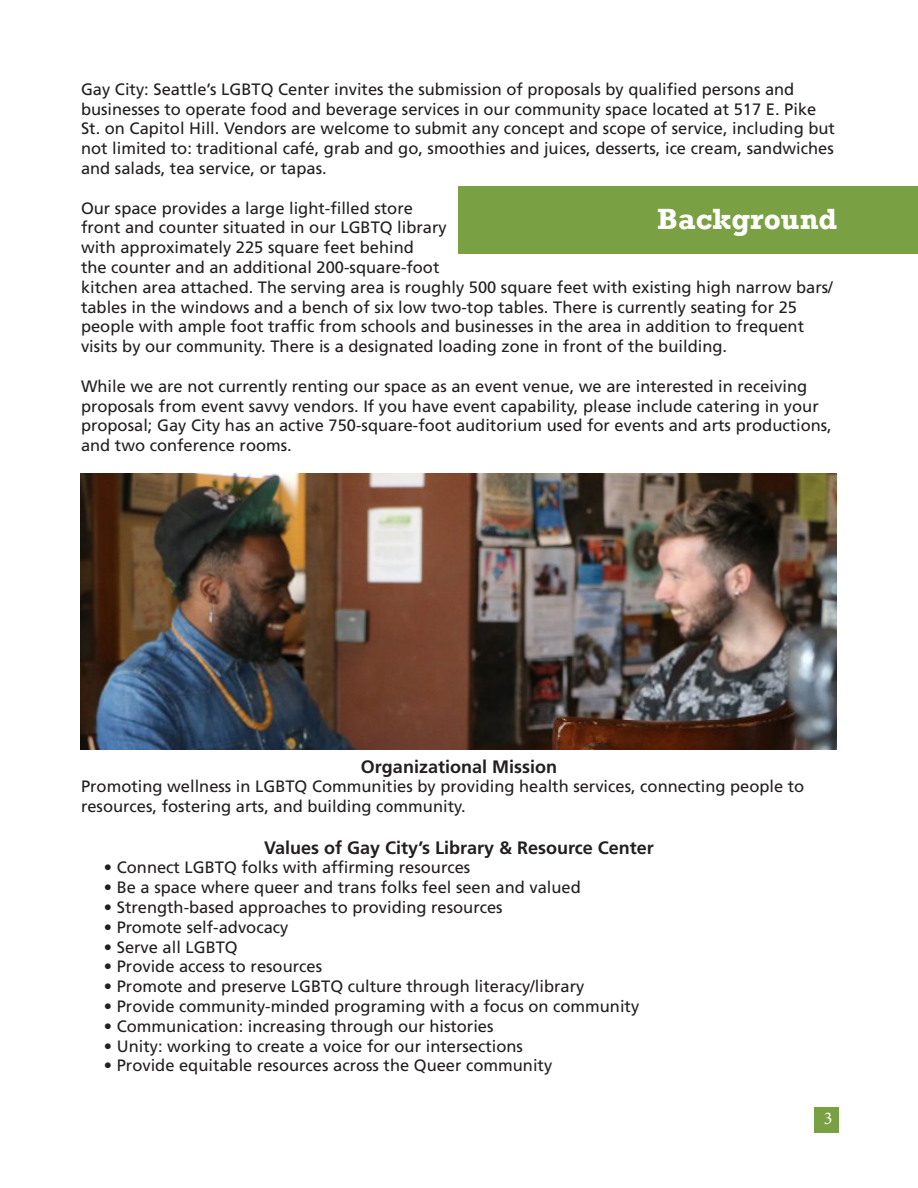
<style>
.page{position:relative;width:918px;height:1188px;background:#fff}
.page>*{position:absolute;margin:0;border:0;box-sizing:border-box;transform-origin:0 0}
.Paragraph_Style_1{font:700 30px "Rockwell";color:#fff}
.t1{font:700 18px "Frutiger LT Std";color:#231f20}
.t2{font:18px "Minion Pro";color:#fff}
.t3{font:16.5px/19.8px "Frutiger LT Std";color:#231f20}
</style>
<div class="page">
<div style="left:814px;top:1107px;width:24px;height:26px;background:#79a042"></div>
<div style="left:458px;top:186px;width:460px;height:68px;background:#79a042"></div>
<img style="left:81px;top:473px;width:756px;height:277px">
<p class="t3" style="left:81px;top:79px;width:755px">Gay City: Seattle’s LGBTQ Center invites the submission of proposals by qualified persons and businesses to operate food and beverage services in our community space located at 517 E. Pike St. on Capitol Hill. Vendors are welcome to submit any concept and scope of service, including but not limited to: traditional café, grab and go, smoothies and juices, desserts, ice cream, sandwiches and salads, tea service, or tapas.</p>
<p class="t3" style="left:81px;top:198px;width:753px">Our space provides a large light-filled store<br>front and counter situated in our LGBTQ library<br>with approximately 225 square feet behind<br>the counter and an additional 200-square-foot<br>kitchen area attached. The serving area is roughly 500 square feet with existing high narrow bars/ tables in the windows and a bench of six low two-top tables. There is currently seating for 25 people with ample foot traffic from schools and businesses in the area in addition to frequent visits by our community. There is a designated loading zone in front of the building.</p>
<p class="t3" style="left:81px;top:376px;width:752px">While we are not currently renting our space as an event venue, we are interested in receiving proposals from event savvy vendors. If you have event capability, please include catering in your proposal; Gay City has an active 750-square-foot auditorium used for events and arts productions, and two conference rooms.</p>
<p class="Paragraph_Style_1" style="left:657px;top:200px;width:181px">Background</p>
<p class="t1" style="left:361px;top:756px;width:198px">Organizational Mission</p>
<p class="t3" style="left:81px;top:777px;width:725px">Promoting wellness in LGBTQ Communities by providing health services, connecting people to resources, fostering arts, and building community.</p>
<p class="t1" style="left:264px;top:837px;width:391px">Values of Gay City’s Library &amp; Resource Center</p>
<p class="t3" style="left:104px;top:858px;width:368px">• Connect LGBTQ folks with affirming resources</p>
<p class="t3" style="left:104px;top:878px;width:478px">• Be a space where queer and trans folks feel seen and valued</p>
<p class="t3" style="left:104px;top:897px;width:400px">• Strength-based approaches to providing resources</p>
<p class="t3" style="left:104px;top:917px;width:186px">• Promote self-advocacy</p>
<p class="t3" style="left:104px;top:937px;width:135px">• Serve all LGBTQ</p>
<p class="t3" style="left:104px;top:957px;width:220px">• Provide access to resources</p>
<p class="t3" style="left:104px;top:977px;width:482px">• Promote and preserve LGBTQ culture through literacy/library</p>
<p class="t3" style="left:104px;top:996px;width:537px">• Provide community-minded programing with a focus on community</p>
<p class="t3" style="left:104px;top:1016px;width:391px">• Communication: increasing through our histories</p>
<p class="t3" style="left:104px;top:1036px;width:421px">• Unity: working to create a voice for our intersections</p>
<p class="t3" style="left:104px;top:1056px;width:450px">• Provide equitable resources across the Queer community</p>
<p class="t2" style="left:824px;top:1106px;width:10px">3</p>
</div>
